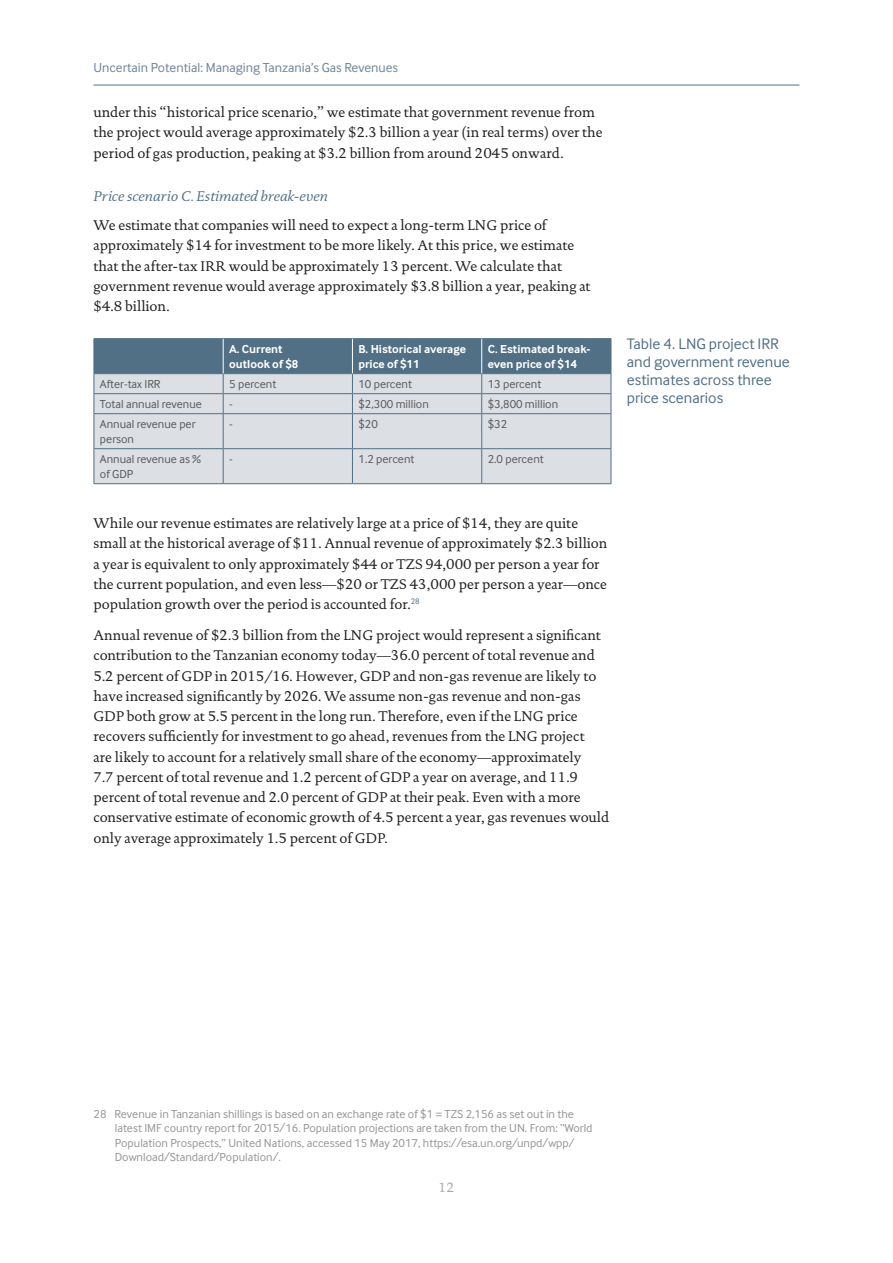
<style>
.page{position:relative;width:893px;height:1263px;background:#fff}
.page>*{position:absolute;margin:0;border:0;box-sizing:border-box;transform-origin:0 0}
.t1{font:15.75px/18px "Inter Face";color:#516f85}
.t2{font:14.25px/20.2px "DTL Documenta T";color:#231f20}
.t3{font:italic 14.25px "DTL Documenta T";color:#516f85}
.t4{font:13.5px "Inter Face";color:#6e8397}
.t5{font:13.5px "DTL Documenta T";color:#a8a9ad}
.t6{font:12px/14.2px "Inter Face";color:#939598}
.t7{font:12px/15px "Inter Face";color:#57585a}
.t8{font:700 12px/15px "Inter Face";color:#fff}
</style>
<div class="page">
<hr style="left:94px;top:85px;width:705px;height:1px;background:#516f85">
<div style="left:95px;top:414px;width:516px;height:69px;background:#dce0e5"></div>
<hr style="left:94px;top:338px;width:129px;height:1px;background:#516f85">
<hr style="left:223px;top:338px;width:129px;height:1px;background:#516f85">
<hr style="left:352px;top:338px;width:130px;height:1px;background:#516f85">
<hr style="left:482px;top:338px;width:129px;height:1px;background:#516f85">
<svg style="left:94px;top:339px;width:518px;height:74px;background:#97a8b6"></svg>
<hr style="left:94px;top:413px;width:129px;height:1px;background:#516f85">
<hr style="left:94px;top:414px;width:1px;height:34px;background:#516f85">
<hr style="left:223px;top:413px;width:129px;height:1px;background:#516f85">
<hr style="left:223px;top:414px;width:1px;height:34px;background:#516f85">
<hr style="left:352px;top:413px;width:130px;height:1px;background:#516f85">
<hr style="left:352px;top:414px;width:1px;height:34px;background:#516f85">
<hr style="left:482px;top:413px;width:129px;height:1px;background:#516f85">
<hr style="left:481px;top:414px;width:1px;height:34px;background:#516f85">
<hr style="left:611px;top:414px;width:1px;height:34px;background:#516f85">
<hr style="left:94px;top:448px;width:129px;height:1px;background:#516f85">
<hr style="left:94px;top:449px;width:1px;height:34px;background:#516f85">
<hr style="left:223px;top:448px;width:129px;height:1px;background:#516f85">
<hr style="left:223px;top:449px;width:1px;height:34px;background:#516f85">
<hr style="left:352px;top:448px;width:130px;height:1px;background:#516f85">
<hr style="left:352px;top:449px;width:1px;height:34px;background:#516f85">
<hr style="left:482px;top:448px;width:129px;height:1px;background:#516f85">
<hr style="left:481px;top:449px;width:1px;height:34px;background:#516f85">
<hr style="left:611px;top:449px;width:1px;height:34px;background:#516f85">
<hr style="left:94px;top:483px;width:129px;height:1px;background:#516f85">
<hr style="left:223px;top:483px;width:129px;height:1px;background:#516f85">
<hr style="left:352px;top:483px;width:130px;height:1px;background:#516f85">
<hr style="left:482px;top:483px;width:129px;height:1px;background:#516f85">
<hr style="left:223px;top:339px;width:1px;height:34px;background:#fff">
<hr style="left:352px;top:339px;width:1px;height:34px;background:#fff">
<hr style="left:481px;top:339px;width:1px;height:34px;background:#fff">
<p class="t4" style="left:94px;top:60px;width:306px">Uncertain Potential: Managing Tanzania’s Gas Revenues</p>
<p class="t2" style="left:94px;top:102px;width:510px">under this “historical price scenario,” we estimate that government revenue from the project would average approximately $2.3 billion a year (in real terms) over the period of gas production, peaking at $3.2 billion from around 2045 onward.</p>
<p class="t3" style="left:94px;top:188px;width:236px">Price scenario C. Estimated break-even</p>
<p class="t2" style="left:94px;top:215px;width:499px">We estimate that companies will need to expect a long-term LNG price of approximately $14 for investment to be more likely. At this price, we estimate that the after-tax IRR would be approximately 13 percent. We calculate that government revenue would average approximately $3.8 billion a year, peaking at $4.8 billion.</p>
<p class="t8" style="left:229px;top:341px;width:71px">A. Current outlook of $8</p>
<p class="t8" style="left:358px;top:341px;width:109px">B. Historical average price of $11</p>
<p class="t8" style="left:488px;top:341px;width:104px">C. Estimated break&shy;even price of $14</p>
<p class="t7" style="left:100px;top:376px;width:62px">After-tax IRR</p>
<p class="t7" style="left:229px;top:376px;width:49px">5 percent</p>
<p class="t7" style="left:358px;top:376px;width:55px">10 percent</p>
<p class="t7" style="left:488px;top:376px;width:55px">13 percent</p>
<p class="t7" style="left:100px;top:396px;width:104px">Total annual revenue</p>
<p class="t7" style="left:229px;top:396px;width:5px">-</p>
<p class="t7" style="left:358px;top:396px;width:72px">$2,300 million</p>
<p class="t7" style="left:488px;top:396px;width:72px">$3,800 million</p>
<p class="t7" style="left:100px;top:416px;width:97px">Annual revenue per person</p>
<p class="t7" style="left:229px;top:416px;width:5px">-</p>
<p class="t7" style="left:358px;top:416px;width:21px">$20</p>
<p class="t7" style="left:488px;top:416px;width:21px">$32</p>
<p class="t7" style="left:100px;top:451px;width:103px">Annual revenue as % of GDP</p>
<p class="t7" style="left:229px;top:451px;width:5px">-</p>
<p class="t7" style="left:358px;top:451px;width:57px">1.2 percent</p>
<p class="t7" style="left:488px;top:451px;width:57px">2.0 percent</p>
<p class="t2" style="left:94px;top:513px;width:515px">While our revenue estimates are relatively large at a price of $14, they are quite small at the historical average of $11. Annual revenue of approximately $2.3 billion a year is equivalent to only approximately $44 or TZS 94,000 per person a year for the current population, and even less—$20 or TZS 43,000 per person a year—once population growth over the period is accounted for.<sup>28</sup></p>
<p class="t2" style="left:94px;top:625px;width:517px">Annual revenue of $2.3 billion from the LNG project would represent a significant contribution to the Tanzanian economy today—36.0 percent of total revenue and 5.2 percent of GDP in 2015/16. However, GDP and non-gas revenue are likely to have increased significantly by 2026. We assume non-gas revenue and non-gas GDP both grow at 5.5 percent in the long run. Therefore, even if the LNG price recovers sufficiently for investment to go ahead, revenues from the LNG project<br>are likely to account for a relatively small share of the economy—approximately<br>7.7 percent of total revenue and 1.2 percent of GDP a year on average, and 11.9 percent of total revenue and 2.0 percent of GDP at their peak. Even with a more conservative estimate of economic growth of 4.5 percent a year, gas revenues would only average approximately 1.5 percent of GDP.</p>
<p class="t1" style="left:627px;top:334px;width:164px">Table 4. LNG project IRR and government revenue estimates across three price scenarios</p>
<p class="t6" style="left:115px;top:1107px;width:479px;text-indent:-21px">28 Revenue in Tanzanian shillings is based on an exchange rate of $1 = TZS 2,156 as set out in the latest IMF country report for 2015/16. Population projections are taken from the UN. From: “World Population Prospects,” United Nations, accessed 15 May 2017, https://esa.un.org/unpd/wpp/ Download/Standard/Population/.</p>
<p class="t5" style="left:438px;top:1180px;width:18px">12</p>
</div>
